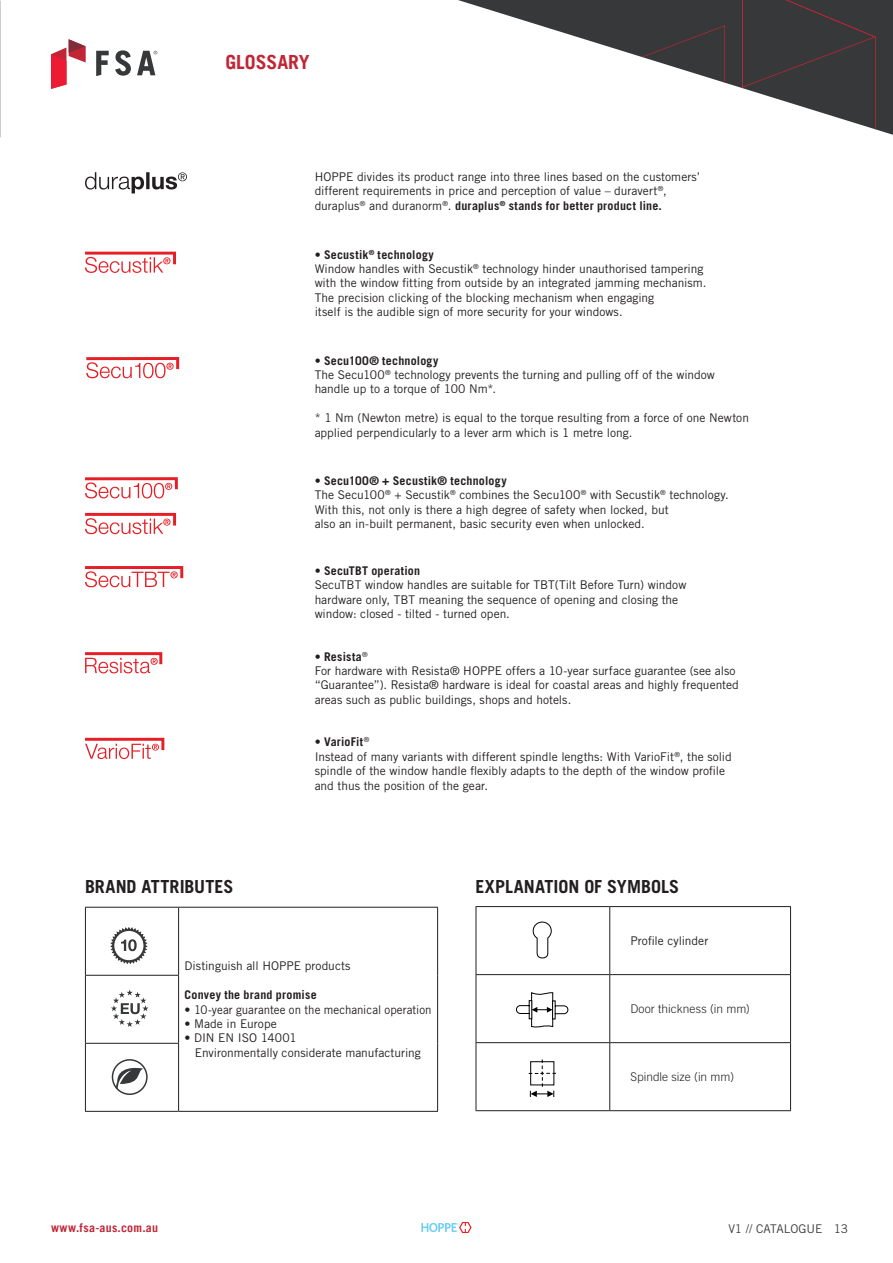
<style>
.page{position:relative;width:893px;height:1263px;background:#fff}
.page>*{position:absolute;margin:0;border:0;box-sizing:border-box;transform-origin:0 0}
.t1{font:700 19.5px "Trade Gothic LT";color:#c02636}
.t2{font:700 18px "Trade Gothic LT Std";letter-spacing:.005em;color:#231f20}
.t3{font:12px/14.4px "Trade Gothic LT Std";color:#231f20}
.t4{font:700 12px "Trade Gothic LT Std";letter-spacing:.02em;color:#231f20}
.t5{font:300 12px "Trade Gothic LT Std";color:#231f20}
.t6{font:700 12px "Trade Gothic LT";letter-spacing:.025em;color:#c02636}
.t7{font:12px "Trade Gothic LT Std";letter-spacing:-.01em;color:#3e3e3f}
.s1{font-weight:700}
</style>
<div class="page">
<svg style="left:458px;top:0;width:435px;height:135px"></svg>
<svg style="left:742px;top:0;width:134px;height:130px"></svg>
<svg style="left:641px;top:25px;width:84px;height:58px"></svg>
<svg style="left:51px;top:39px;width:35px;height:50px"></svg>
<svg style="left:115px;top:50px;width:16px;height:26px"></svg>
<svg style="left:96px;top:51px;width:13px;height:25px"></svg>
<svg style="left:137px;top:51px;width:20px;height:24px"></svg>
<svg style="left:0;top:0;width:1px;height:137px"></svg>
<svg style="left:85px;top:172px;width:102px;height:21px"></svg>
<svg style="left:86px;top:357px;width:94px;height:21px"></svg>
<svg style="left:85px;top:251px;width:91px;height:22px"></svg>
<svg style="left:85px;top:477px;width:93px;height:21px"></svg>
<svg style="left:85px;top:512px;width:91px;height:22px"></svg>
<svg style="left:85px;top:652px;width:78px;height:21px"></svg>
<svg style="left:85px;top:737px;width:80px;height:22px"></svg>
<svg style="left:85px;top:566px;width:99px;height:21px"></svg>
<svg style="left:86px;top:908px;width:351px;height:203px"></svg>
<hr style="left:85px;top:907px;width:1px;height:68px;background:#231f20">
<hr style="left:178px;top:907px;width:1px;height:68px;background:#231f20">
<hr style="left:437px;top:907px;width:1px;height:68px;background:#231f20">
<hr style="left:85px;top:975px;width:94px;height:1px;background:#231f20">
<hr style="left:85px;top:976px;width:1px;height:67px;background:#231f20">
<hr style="left:178px;top:976px;width:1px;height:67px;background:#231f20">
<hr style="left:437px;top:975px;width:1px;height:68px;background:#231f20">
<hr style="left:85px;top:1043px;width:94px;height:1px;background:#231f20">
<hr style="left:85px;top:1044px;width:1px;height:67px;background:#231f20">
<hr style="left:178px;top:1044px;width:1px;height:67px;background:#231f20">
<hr style="left:437px;top:1043px;width:1px;height:68px;background:#231f20">
<hr style="left:85px;top:1111px;width:94px;height:1px;background:#231f20">
<hr style="left:179px;top:1111px;width:259px;height:1px;background:#231f20">
<hr style="left:85px;top:907px;width:94px;height:1px;background:#231f20">
<hr style="left:179px;top:907px;width:259px;height:1px;background:#231f20">
<svg style="left:477px;top:907px;width:313px;height:203px"></svg>
<hr style="left:476px;top:907px;width:1px;height:67px;background:#231f20">
<hr style="left:609px;top:907px;width:1px;height:67px;background:#231f20">
<hr style="left:790px;top:907px;width:1px;height:67px;background:#231f20">
<hr style="left:476px;top:974px;width:134px;height:1px;background:#231f20">
<hr style="left:476px;top:975px;width:1px;height:67px;background:#231f20">
<hr style="left:610px;top:974px;width:181px;height:1px;background:#231f20">
<hr style="left:609px;top:975px;width:1px;height:67px;background:#231f20">
<hr style="left:790px;top:975px;width:1px;height:67px;background:#231f20">
<hr style="left:476px;top:1042px;width:134px;height:1px;background:#231f20">
<hr style="left:476px;top:1043px;width:1px;height:67px;background:#231f20">
<hr style="left:610px;top:1042px;width:181px;height:1px;background:#231f20">
<hr style="left:609px;top:1043px;width:1px;height:67px;background:#231f20">
<hr style="left:790px;top:1043px;width:1px;height:67px;background:#231f20">
<hr style="left:476px;top:1110px;width:134px;height:1px;background:#231f20">
<hr style="left:610px;top:1110px;width:181px;height:1px;background:#231f20">
<hr style="left:476px;top:906px;width:134px;height:1px;background:#231f20">
<hr style="left:610px;top:906px;width:181px;height:1px;background:#231f20">
<svg style="left:516px;top:992px;width:52px;height:36px"></svg>
<svg style="left:529px;top:1059px;width:27px;height:38px"></svg>
<svg style="left:532px;top:921px;width:20px;height:38px"></svg>
<svg style="left:110px;top:927px;width:38px;height:37px"></svg>
<svg style="left:116px;top:1066px;width:28px;height:23px"></svg>
<div style="left:112px;top:1059px;width:36px;height:36px;border:2px solid #373839;border-radius:50%"></div>
<svg style="left:111px;top:989px;width:38px;height:38px"></svg>
<svg style="left:421px;top:1222px;width:51px;height:11px"></svg>
<h1 class="t1" style="left:225px;top:50px;width:86px">GLOSSARY</h1>
<p class="t3" style="left:315px;top:169px;width:387px">HOPPE divides its product range into three lines based on the customers’ different requirements in price and perception of value – duravert<sup>®</sup>, duraplus<sup>®</sup> and duranorm<sup>®</sup>. <span class="s1">duraplus</span><sup>®</sup> <span class="s1">stands for better product line.</span></p>
<p class="t3" style="left:315px;top:247px;width:393px"><span class="s1">• Secustik</span><sup>®</sup> <span class="s1">technology<br></span>Window handles with Secustik<sup>®</sup> technology hinder unauthorised tampering with the window fitting from outside by an integrated jamming mechanism.<br>The precision clicking of the blocking mechanism when engaging<br>itself is the audible sign of more security for your windows.</p>
<p class="t3" style="left:315px;top:353px;width:402px"><span class="s1">• Secu100® technology<br></span>The Secu100<sup>®</sup> technology prevents the turning and pulling off of the window handle up to a torque of 100 Nm*.</p>
<p class="t3" style="left:315px;top:411px;width:436px">* 1 Nm (Newton metre) is equal to the torque resulting from a force of one Newton applied perpendicularly to a lever arm which is 1 metre long.</p>
<p class="t3" style="left:315px;top:473px;width:416px"><span class="s1">• Secu100® + Secustik® technology<br></span>The Secu100<sup>®</sup> + Secustik<sup>®</sup> combines the Secu100<sup>®</sup> with Secustik<sup>®</sup> technology.<br>With this, not only is there a high degree of safety when locked, but<br>also an in-built permanent, basic security even when unlocked.</p>
<p class="t4" style="left:315px;top:563px;width:107px">• SecuTBT operation</p>
<p class="t3" style="left:315px;top:578px;width:373px">SecuTBT window handles are suitable for TBT(Tilt Before Turn) window hardware only, TBT meaning the sequence of opening and closing the window: closed - tilted - turned open.</p>
<h2 class="t2" style="left:85px;top:876px;width:150px">BRAND ATTRIBUTES</h2>
<p class="t3" style="left:315px;top:649px;width:426px"><span class="s1">• Resista</span><sup>®<br></sup>For hardware with Resista® HOPPE offers a 10-year surface guarantee (see also “Guarantee”). Resista® hardware is ideal for coastal areas and highly frequented areas such as public buildings, shops and hotels.</p>
<p class="t3" style="left:315px;top:735px;width:419px"><span class="s1">• VarioFit</span><sup>®<br></sup>Instead of many variants with different spindle lengths: With VarioFit<sup>®</sup>, the solid spindle of the window handle flexibly adapts to the depth of the window profile and thus the position of the gear.</p>
<h2 class="t2" style="left:476px;top:875px;width:205px">EXPLANATION OF SYMBOLS</h2>
<p class="t3" style="left:630px;top:933px;width:79px">Profile cylinder</p>
<p class="t3" style="left:185px;top:959px;width:167px">Distinguish all HOPPE products</p>
<p class="t4" style="left:185px;top:987px;width:134px">Convey the brand promise</p>
<p class="t3" style="left:185px;top:1002px;width:248px">• 10-year guarantee on the mechanical operation</p>
<p class="t3" style="left:185px;top:1016px;width:94px">• Made in Europe</p>
<p class="t3" style="left:195px;top:1031px;width:228px;text-indent:-10px">• DIN EN ISO 14001<br>Environmentally considerate manufacturing</p>
<p class="t5" style="left:630px;top:1001px;width:121px">Door thickness (in mm)</p>
<p class="t5" style="left:630px;top:1069px;width:105px">Spindle size (in mm)</p>
<p class="t6" style="left:51px;top:1220px;width:109px">www.fsa-aus.com.au</p>
<p class="t7" style="left:728px;top:1222px;width:121px">V1 // CATALOGUE 13</p>
</div>
